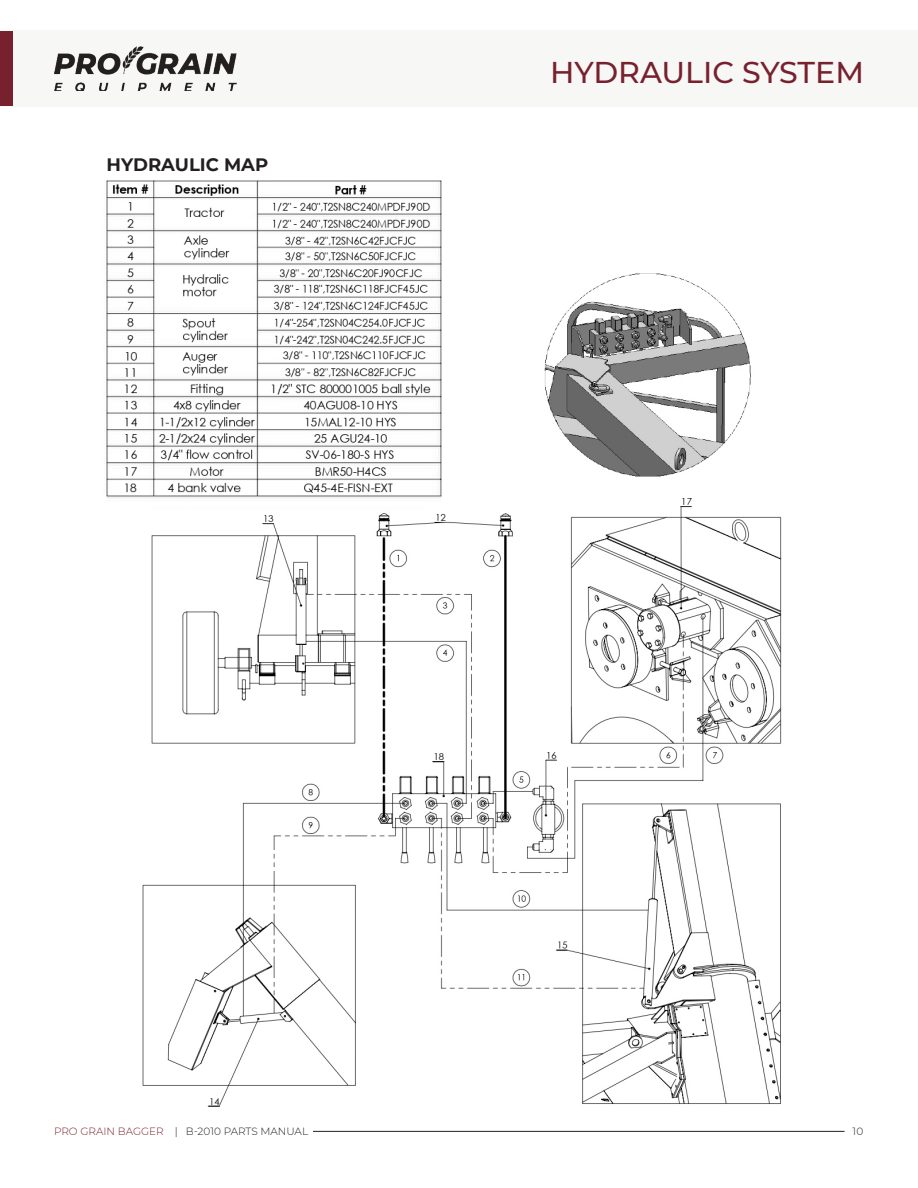
<style>
.page{position:relative;width:918px;height:1188px;background:#fff}
.page>*{position:absolute;margin:0;border:0;box-sizing:border-box;transform-origin:0 0}
.t1{font:500 30px "Montserrat";color:#77212f}
.t2{font:700 18px "Montserrat";color:#231f20}
.t3{font:300 10.5px "Montserrat";color:#231f20}
.s1{color:#77212f}
</style>
<div class="page">
<hr style="left:313px;top:1131px;width:532px;height:1px;background:#231f20">
<div style="left:0;top:30px;width:918px;height:77px;background:#f7f7f5"></div>
<img style="left:54px;top:47px;width:183px;height:44px">
<div style="left:0;top:31px;width:13px;height:75px;background:#77212f"></div>
<img style="left:142px;top:273px;width:640px;height:834px">
<img style="left:106px;top:180px;width:351px;height:322px">
<p class="t2" style="left:107px;top:152px;width:163px">HYDRAULIC MAP</p>
<p class="t1" style="left:550px;top:52px;width:315px">HYDRAULIC SYSTEM</p>
<p class="t3" style="left:54px;top:1124px;width:256px"><span class="s1">PRO GRAIN BAGGER</span> | B-2010 PARTS MANUAL</p>
<p class="t3" style="left:853px;top:1124px;width:12px">10</p>
</div>
